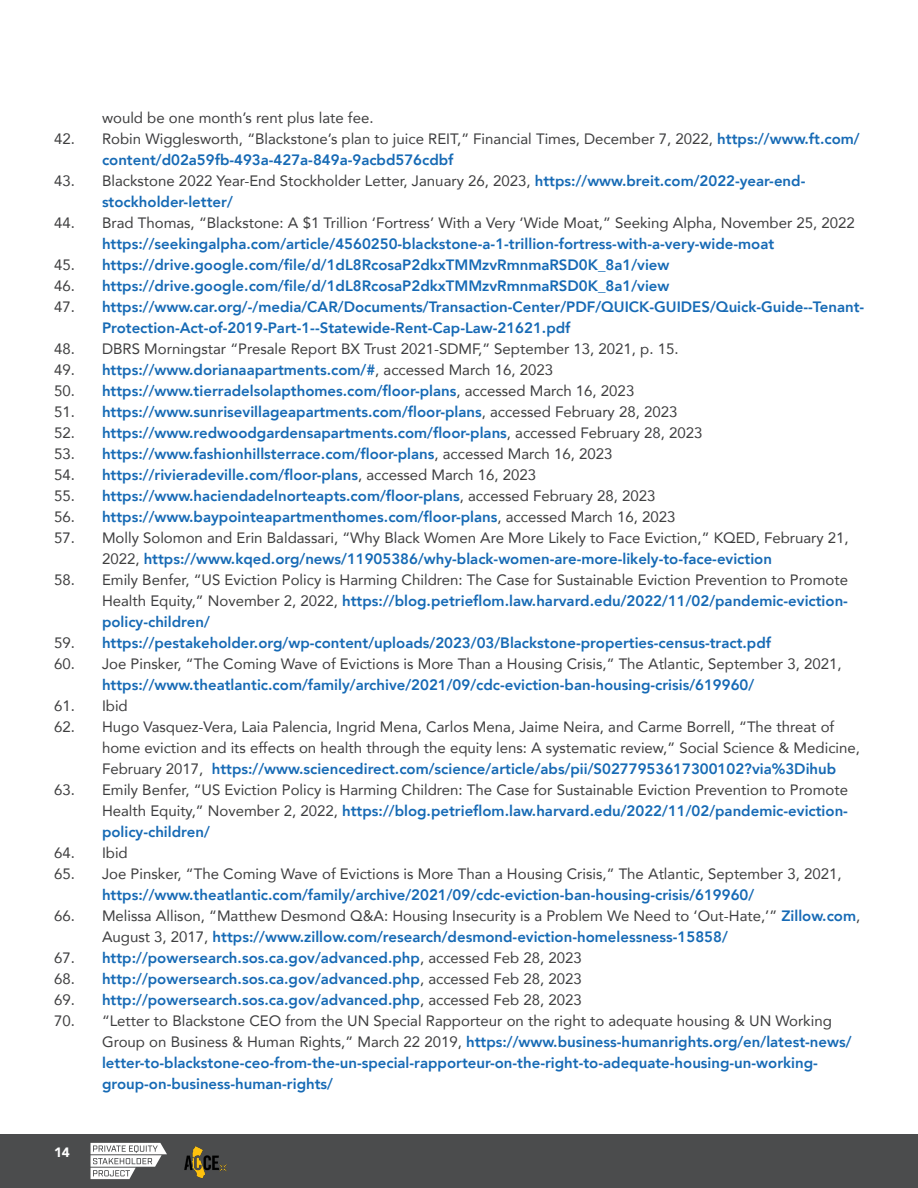
<style>
.page{position:relative;width:918px;height:1188px;background:#fff}
.page>*{position:absolute;margin:0;border:0;box-sizing:border-box;transform-origin:0 0}
.t1{font:15px/21px "Avenir";color:#3e3e3f}
.t2{font:800 15px/21px "Avenir";color:#166ab5}
.t3{font:900 13.5px "Avenir";color:#fff}
.s1{font-weight:800;color:#166ab5}
.s2{font-weight:400;color:#3e3e3f}
</style>
<div class="page">
<div style="left:0;top:1134px;width:918px;height:54px;background:#4b4c4d"></div>
<svg style="left:91px;top:1143px;width:76px;height:36px"></svg>
<img style="left:185px;top:1146px;width:41px;height:33px">
<p class="t1" style="left:102px;top:107px;width:273px">would be one month’s rent plus late fee.</p>
<p class="t1" style="left:102px;top:128px;width:759px;text-indent:-48px">42. Robin Wigglesworth, “Blackstone’s plan to juice REIT,” Financial Times, December 7, 2022, <span class="s1">https://www.ft.com/ content/d02a59fb-493a-427a-849a-9acbd576cdbf</span></p>
<p class="t1" style="left:102px;top:170px;width:705px;text-indent:-48px">43. Blackstone 2022 Year-End Stockholder Letter, January 26, 2023, <span class="s1">https://www.breit.com/2022-year-end&shy;stockholder-letter/</span></p>
<p class="t1" style="left:102px;top:212px;width:754px;text-indent:-48px">44. Brad Thomas, “Blackstone: A $1 Trillion ‘Fortress’ With a Very ‘Wide Moat,” Seeking Alpha, November 25, 2022 <span class="s1">https://seekingalpha.com/article/4560250-blackstone-a-1-trillion-fortress-with-a-very-wide-moat</span></p>
<p class="t2" style="left:54px;top:254px;width:617px"><span class="s2">45.</span> https://drive.google.com/file/d/1dL8RcosaP2dkxTMMzvRmnmaRSD0K_8a1/view</p>
<p class="t2" style="left:54px;top:275px;width:617px"><span class="s2">46.</span> https://drive.google.com/file/d/1dL8RcosaP2dkxTMMzvRmnmaRSD0K_8a1/view</p>
<p class="t2" style="left:102px;top:296px;width:764px;text-indent:-48px"><span class="s2">47.</span> https://www.car.org/-/media/CAR/Documents/Transaction-Center/PDF/QUICK-GUIDES/Quick-Guide--Tenant-<br>Protection-Act-of-2019-Part-1--Statewide-Rent-Cap-Law-21621.pdf</p>
<p class="t1" style="left:54px;top:338px;width:626px">48. DBRS Morningstar “Presale Report BX Trust 2021-SDMF,” September 13, 2021, p. 15.</p>
<p class="t2" style="left:54px;top:359px;width:501px"><span class="s2">49.</span> https://www.dorianaapartments.com/#<span class="s2">, accessed March 16, 2023</span></p>
<p class="t2" style="left:54px;top:380px;width:582px"><span class="s2">50.</span> https://www.tierradelsolapthomes.com/floor-plans<span class="s2">, accessed March 16, 2023</span></p>
<p class="t2" style="left:54px;top:401px;width:625px"><span class="s2">51.</span> https://www.sunrisevillageapartments.com/floor-plans<span class="s2">, accessed February 28, 2023</span></p>
<p class="t2" style="left:54px;top:422px;width:650px"><span class="s2">52.</span> https://www.redwoodgardensapartments.com/floor-plans<span class="s2">, accessed February 28, 2023</span></p>
<p class="t2" style="left:54px;top:443px;width:560px"><span class="s2">53.</span> https://www.fashionhillsterrace.com/floor-plans<span class="s2">, accessed March 16, 2023</span></p>
<p class="t2" style="left:54px;top:464px;width:484px"><span class="s2">54.</span> https://rivieradeville.com/floor-plans<span class="s2">, accessed March 16, 2023</span></p>
<p class="t2" style="left:54px;top:485px;width:603px"><span class="s2">55.</span> https://www.haciendadelnorteapts.com/floor-plans<span class="s2">, accessed February 28, 2023</span></p>
<p class="t2" style="left:54px;top:506px;width:623px"><span class="s2">56.</span> https://www.baypointeapartmenthomes.com/floor-plans<span class="s2">, accessed March 16, 2023</span></p>
<p class="t1" style="left:102px;top:527px;width:748px;text-indent:-48px">57. Molly Solomon and Erin Baldassari, “Why Black Women Are More Likely to Face Eviction,” KQED, February 21,<br>2022, <span class="s1">https://www.kqed.org/news/11905386/why-black-women-are-more-likely-to-face-eviction</span></p>
<p class="t1" style="left:102px;top:569px;width:748px;text-align:justify;text-indent:-48px">58. Emily Benfer, “US Eviction Policy is Harming Children: The Case for Sustainable Eviction Prevention to Promote Health Equity,” November 2, 2022, <span class="s1">https://blog.petrieflom.law.harvard.edu/2022/11/02/pandemic-eviction&shy;policy-children/</span></p>
<p class="t2" style="left:54px;top:632px;width:719px"><span class="s2">59.</span> https://pestakeholder.org/wp-content/uploads/2023/03/Blackstone-properties-census-tract.pdf</p>
<p class="t1" style="left:102px;top:653px;width:741px;text-indent:-48px">60. Joe Pinsker, “The Coming Wave of Evictions is More Than a Housing Crisis,” The Atlantic, September 3, 2021, <span class="s1">https://www.theatlantic.com/family/archive/2021/09/cdc-eviction-ban-housing-crisis/619960/</span></p>
<p class="t1" style="left:54px;top:695px;width:75px">61. Ibid</p>
<p class="t1" style="left:102px;top:716px;width:760px;text-indent:-48px">62. Hugo Vasquez-Vera, Laia Palencia, Ingrid Mena, Carlos Mena, Jaime Neira, and Carme Borrell, “The threat of home eviction and its effects on health through the equity lens: A systematic review,” Social Science &amp; Medicine,<br>February 2017, <span class="s1">https://www.sciencedirect.com/science/article/abs/pii/S0277953617300102?via%3Dihub</span></p>
<p class="t1" style="left:102px;top:779px;width:748px;text-align:justify;text-indent:-48px">63. Emily Benfer, “US Eviction Policy is Harming Children: The Case for Sustainable Eviction Prevention to Promote Health Equity,” November 2, 2022, <span class="s1">https://blog.petrieflom.law.harvard.edu/2022/11/02/pandemic-eviction&shy;policy-children/</span></p>
<p class="t1" style="left:54px;top:842px;width:75px">64. Ibid</p>
<p class="t1" style="left:102px;top:863px;width:741px;text-indent:-48px">65. Joe Pinsker, “The Coming Wave of Evictions is More Than a Housing Crisis,” The Atlantic, September 3, 2021, <span class="s1">https://www.theatlantic.com/family/archive/2021/09/cdc-eviction-ban-housing-crisis/619960/</span></p>
<p class="t1" style="left:102px;top:905px;width:760px;text-indent:-48px">66. Melissa Allison, “Matthew Desmond Q&amp;A: Housing Insecurity is a Problem We Need to ‘Out-Hate,’” <span class="s1">Zillow.com</span>,<br>August 3, 2017, <span class="s1">https://www.zillow.com/research/desmond-eviction-homelessness-15858/</span></p>
<p class="t2" style="left:54px;top:947px;width:529px"><span class="s2">67.</span> http://powersearch.sos.ca.gov/advanced.php<span class="s2">, accessed Feb 28, 2023</span></p>
<p class="t2" style="left:54px;top:968px;width:529px"><span class="s2">68.</span> http://powersearch.sos.ca.gov/advanced.php<span class="s2">, accessed Feb 28, 2023</span></p>
<p class="t2" style="left:54px;top:989px;width:529px"><span class="s2">69.</span> http://powersearch.sos.ca.gov/advanced.php<span class="s2">, accessed Feb 28, 2023</span></p>
<p class="t2" style="left:102px;top:1010px;width:751px;text-indent:-48px"><span class="s2">70. “Letter to Blackstone CEO from the UN Special Rapporteur on the right to adequate housing &amp; UN Working Group on Business &amp; Human Rights,” March 22 2019,</span> https://www.business-humanrights.org/en/latest-news/ letter-to-blackstone-ceo-from-the-un-special-rapporteur-on-the-right-to-adequate-housing-un-working&shy;group-on-business-human-rights/</p>
<p class="t3" style="left:54px;top:1141px;width:17px">14</p>
</div>
